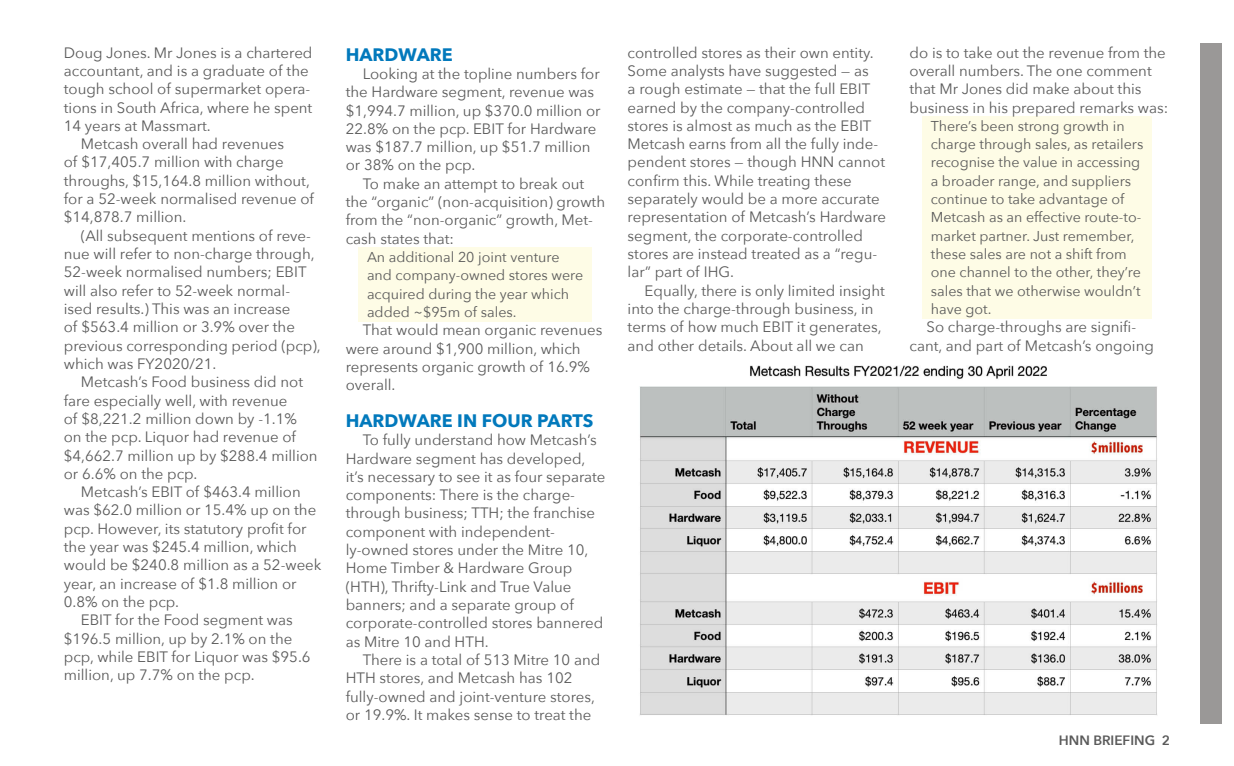
<style>
.page{position:relative;width:1234px;height:766px;background:#fff}
.page>*{position:absolute;margin:0;border:0;box-sizing:border-box;transform-origin:0 0}
.t1{font:700 18px "Avenir Next";color:#0279bc}
.t2{font:15px/18.3px "Avenir Next";color:#5a5a5a}
.t3{font:14.25px/18.3px "Avenir Next";color:#5a5a5a}
.t4{font:600 13.5px "Avenir Next";color:#5a5a5a}
</style>
<div class="page">
<div style="left:1199px;top:43px;width:21px;height:680px;background:#9a9897"></div>
<div style="left:358px;top:248px;width:233px;height:74px;background:#fefce6"></div>
<div style="left:922px;top:116px;width:229px;height:203px;background:#fefce6"></div>
<img style="left:640px;top:365px;width:517px;height:350px">
<p class="t2" style="left:64px;top:43px;width:250px">Doug Jones. Mr Jones is a chartered</p>
<p class="t2" style="left:64px;top:61px;width:246px">accountant, and is a graduate of the</p>
<p class="t2" style="left:64px;top:79px;width:248px">tough school of supermarket opera-</p>
<p class="t2" style="left:64px;top:97px;width:250px">tions in South Africa, where he spent</p>
<p class="t2" style="left:64px;top:116px;width:148px">14 years at Massmart.</p>
<p class="t2" style="left:81px;top:134px;width:205px">Metcash overall had revenues</p>
<p class="t2" style="left:64px;top:152px;width:221px">of $17,405.7 million with charge</p>
<p class="t2" style="left:64px;top:171px;width:247px">throughs, $15,164.8 million without,</p>
<p class="t2" style="left:64px;top:189px;width:252px">for a 52-week normalised revenue of</p>
<p class="t2" style="left:64px;top:207px;width:124px">$14,878.7 million.</p>
<p class="t2" style="left:81px;top:226px;width:231px">(All subsequent mentions of reve-</p>
<p class="t2" style="left:64px;top:244px;width:252px">nue will refer to non-charge through,</p>
<p class="t2" style="left:64px;top:262px;width:244px">52-week normalised numbers; EBIT</p>
<p class="t2" style="left:64px;top:280px;width:228px">will also refer to 52-week normal-</p>
<p class="t2" style="left:64px;top:299px;width:228px">ised results.) This was an increase</p>
<p class="t2" style="left:64px;top:317px;width:232px">of $563.4 million or 3.9% over the</p>
<p class="t2" style="left:64px;top:335px;width:258px">previous corresponding period (pcp),</p>
<p class="t2" style="left:64px;top:354px;width:154px">which was FY2020/21.</p>
<p class="t2" style="left:81px;top:372px;width:224px">Metcash’s Food business did not</p>
<p class="t2" style="left:64px;top:390px;width:225px">fare especially well, with revenue</p>
<p class="t2" style="left:64px;top:409px;width:234px">of $8,221.2 million down by -1.1%</p>
<p class="t2" style="left:64px;top:427px;width:234px">on the pcp. Liquor had revenue of</p>
<p class="t2" style="left:64px;top:445px;width:255px">$4,662.7 million up by $288.4 million</p>
<p class="t2" style="left:64px;top:463px;width:135px">or 6.6% on the pcp.</p>
<p class="t2" style="left:81px;top:482px;width:221px">Metcash’s EBIT of $463.4 million</p>
<p class="t2" style="left:64px;top:500px;width:254px">was $62.0 million or 15.4% up on the</p>
<p class="t2" style="left:64px;top:518px;width:244px">pcp. However, its statutory profit for</p>
<p class="t2" style="left:64px;top:537px;width:234px">the year was $245.4 million, which</p>
<p class="t2" style="left:64px;top:555px;width:259px">would be $240.8 million as a 52-week</p>
<p class="t2" style="left:64px;top:573px;width:234px">year, an increase of $1.8 million or</p>
<p class="t2" style="left:64px;top:592px;width:117px">0.8% on the pcp.</p>
<p class="t2" style="left:81px;top:610px;width:213px">EBIT for the Food segment was</p>
<p class="t2" style="left:64px;top:628px;width:230px">$196.5 million, up by 2.1% on the</p>
<p class="t2" style="left:64px;top:646px;width:248px">pcp, while EBIT for Liquor was $95.6</p>
<p class="t2" style="left:64px;top:665px;width:192px">million, up 7.7% on the pcp.</p>
<p class="t1" style="left:345px;top:39px;width:108px">HARDWARE</p>
<p class="t2" style="left:345px;top:64px;width:256px;text-indent:17px">Looking at the topline numbers for the Hardware segment, revenue was $1,994.7 million, up $370.0 million or<br>22.8% on the pcp. EBIT for Hardware was $187.7 million, up $51.7 million or 38% on the pcp.</p>
<p class="t2" style="left:345px;top:174px;width:261px;text-indent:17px">To make an attempt to break out the “organic” (non-acquisition) growth from the “non-organic” growth, Met&shy;cash states that:</p>
<p class="t3" style="left:367px;top:247px;width:218px">An additional 20 joint venture and company-owned stores were acquired during the year which added ~$95m of sales.</p>
<p class="t2" style="left:345px;top:320px;width:258px;text-indent:17px">That would mean organic revenues were around $1,900 million, which represents organic growth of 16.9% overall.</p>
<p class="t1" style="left:345px;top:405px;width:249px">HARDWARE IN FOUR PARTS</p>
<p class="t2" style="left:345px;top:430px;width:261px;text-indent:17px">To fully understand how Metcash’s Hardware segment has developed, it’s necessary to see it as four separate components: There is the charge&shy;through business; TTH; the franchise component with independent&shy;ly-owned stores under the Mitre 10, Home Timber &amp; Hardware Group (HTH), Thrifty-Link and True Value banners; and a separate group of corporate-controlled stores bannered as Mitre 10 and HTH.</p>
<p class="t2" style="left:345px;top:649px;width:256px;text-indent:17px">There is a total of 513 Mitre 10 and HTH stores, and Metcash has 102 fully-owned and joint-venture stores, or 19.9%. It makes sense to treat the</p>
<p class="t2" style="left:627px;top:43px;width:260px">controlled stores as their own entity.<br>Some analysts have suggested — as<br>a rough estimate — that the full EBIT earned by the company-controlled stores is almost as much as the EBIT Metcash earns from all the fully inde&shy;pendent stores — though HNN cannot confirm this. While treating these separately would be a more accurate representation of Metcash’s Hardware segment, the corporate-controlled stores are instead treated as a “regu&shy;lar” part of IHG.</p>
<p class="t2" style="left:627px;top:280px;width:259px;text-indent:17px">Equally, there is only limited insight into the charge-through business, in terms of how much EBIT it generates, and other details. About all we can</p>
<p class="t2" style="left:909px;top:43px;width:260px">do is to take out the revenue from the overall numbers. The one comment that Mr Jones did make about this business in his prepared remarks was:</p>
<p class="t3" style="left:930px;top:116px;width:214px">There’s been strong growth in charge through sales, as retailers recognise the value in accessing a broader range, and suppliers continue to take advantage of<br>Metcash as an effective route-to&shy;market partner. Just remember, these sales are not a shift from one channel to the other, they’re sales that we otherwise wouldn’t have got.</p>
<p class="t2" style="left:909px;top:317px;width:246px;text-align:center">So charge-throughs are signifi&shy;cant, and part of Metcash’s ongoing</p>
<p class="t4" style="left:1058px;top:728px;width:113px">HNN BRIEFING 2</p>
</div>
